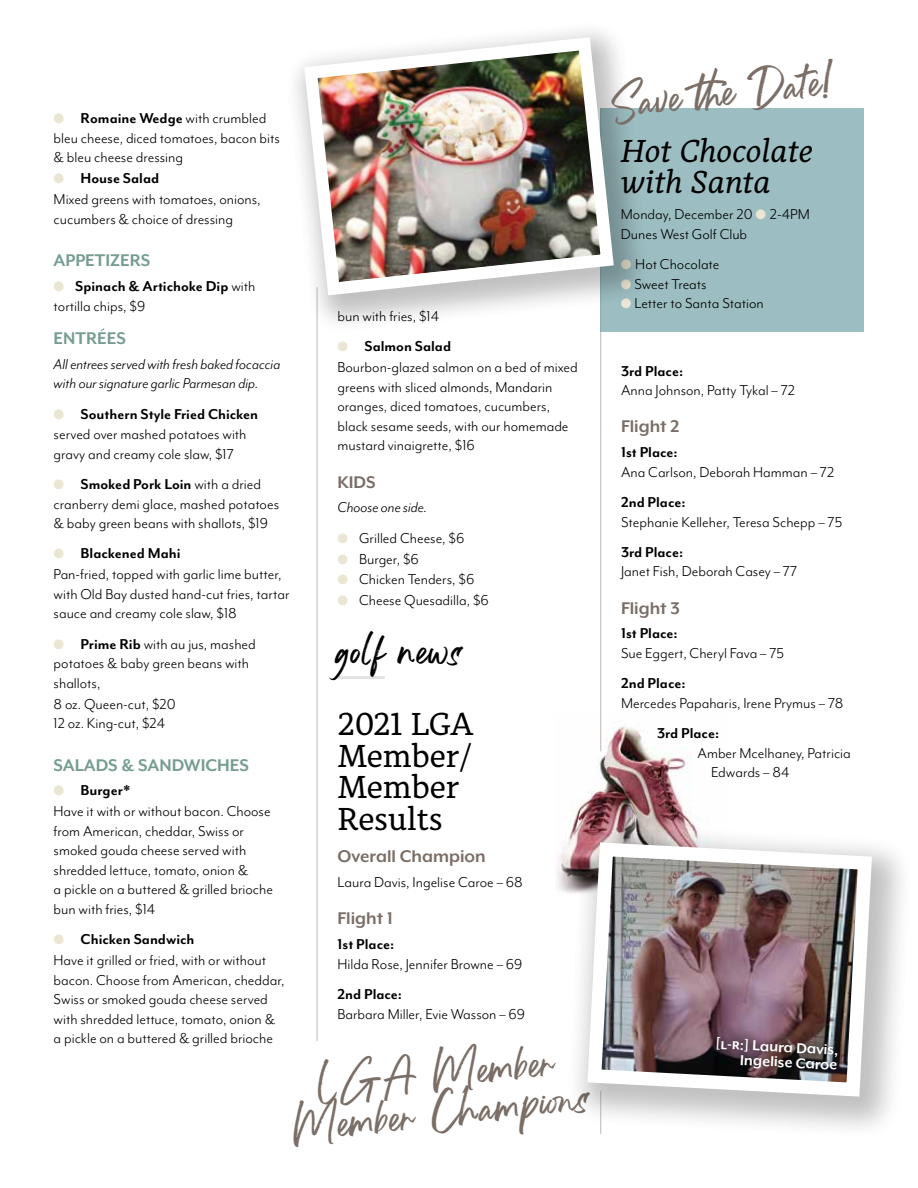
<style>
.page{position:relative;width:918px;height:1188px;background:#fff}
.page>*{position:absolute;margin:0;border:0;box-sizing:border-box;transform-origin:0 0}
.t1{font:31.5px/31.5px "Alkes";color:#000}
.t2{font:italic 31.5px/31.5px "Alkes";color:#000}
.t3{font:28.5px/39px "Costa Rica";color:#7a6e66;text-align:center}
.t4{font:27px "Costa Rica";letter-spacing:-.015em;color:#000}
.t5{font:700 19.5px "Mr Eaves XL Mod OT";color:#7a6e66}
.t6{font:700 19.5px "Mr Eaves XL Mod OT";color:#769d91}
.t7{font:16.5px/19.8px "Mr Eaves Mod OT";color:#000}
.t8{font:700 16.5px/19.5px "Mr Eaves Mod OT";color:#000}
.t9{font:italic 16.5px/19.5px "Mr Eaves Mod OT";color:#000}
.t10{font:700 16.5px/15px "Mr Eaves XL Mod OT";color:#fff;text-align:right}
.s1{color:#ebe6d3}
.s2{font-weight:700}
.s3{font-weight:400}
</style>
<div class="page">
<img style="left:557px;top:714px;width:134px;height:178px">
<hr style="left:317px;top:287px;width:1px;height:847px;background:#7a6e66">
<hr style="left:600px;top:108px;width:1px;height:643px;background:#7a6e66">
<hr style="left:338px;top:676px;width:47px;height:3px;background:#e4e2e0">
<div style="left:600px;top:108px;width:264px;height:224px;background:#9cbdc1"></div>
<div style="left:284px;top:19px;width:368px;height:316px;background:#000;opacity:.25"></div>
<img style="left:298px;top:31px;width:322px;height:271px">
<div style="left:297px;top:1041px;width:41px;height:108px;background:#fff"></div>
<div style="left:565px;top:822px;width:349px;height:319px;background:#000;opacity:.25"></div>
<img style="left:580px;top:835px;width:299px;height:269px">
<div style="left:709px;top:1029px;width:135px;height:48px;background:#000;opacity:.75"></div>
<hr style="left:600px;top:1091px;width:1px;height:43px;background:#7a6e66">
<h2 class="t3" style="left:610px;top:94px;width:228px;rotate:-6deg">Save th e Date!</h2>
<p class="t7" style="left:54px;top:109px;width:228px"><span class="s1">●</span> <span class="s2">Romaine Wedge</span> with crumbled bleu cheese, diced tomatoes, bacon bits &amp; bleu cheese dressing</p>
<p class="t7" style="left:54px;top:169px;width:209px;line-height:20.2px"><span class="s1">●</span> <span class="s2">House Salad<br></span>Mixed greens with tomatoes, onions, cucumbers &amp; choice of dressing</p>
<p class="t6" style="left:54px;top:251px;width:98px">APPETIZERS</p>
<p class="t8" style="left:54px;top:277px;width:203px"><span class="s1">●</span> Spinach &amp; Artichoke Dip <span class="s3">with tortilla chips, $9</span></p>
<p class="t6" style="left:54px;top:328px;width:74px">ENTRÉES</p>
<p class="t9" style="left:54px;top:354px;width:228px">All entrees served with fresh baked focaccia with our signature garlic Parmesan dip.</p>
<p class="t7" style="left:54px;top:404px;width:206px;line-height:20.2px"><span class="s1">●</span> <span class="s2">Southern Style Fried Chicken </span>served over mashed potatoes with gravy and creamy cole slaw, $17</p>
<p class="t7" style="left:54px;top:475px;width:227px"><span class="s1">●</span> <span class="s2">Smoked Pork Loin</span> with a dried cranberry demi glace, mashed potatoes &amp; baby green beans with shallots, $19</p>
<p class="t7" style="left:54px;top:544px;width:237px"><span class="s1">●</span> <span class="s2">Blackened Mahi<br></span>Pan-fried, topped with garlic lime butter, with Old Bay dusted hand-cut fries, tartar sauce and creamy cole slaw, $18</p>
<p class="t7" style="left:54px;top:634px;width:204px"><span class="s1">●</span> <span class="s2">Prime Rib</span> with au jus, mashed potatoes &amp; baby green beans with shallots,<br>8 oz. Queen-cut, $20<br>12 oz. King-cut, $24</p>
<p class="t6" style="left:54px;top:755px;width:197px">SALADS &amp; SANDWICHES</p>
<p class="t7" style="left:54px;top:781px;width:221px"><span class="s1">●</span> <span class="s2">Burger*<br></span>Have it with or without bacon. Choose from American, cheddar, Swiss or smoked gouda cheese served with shredded lettuce, tomato, onion &amp;<br>a pickle on a buttered &amp; grilled brioche bun with fries, $14</p>
<p class="t7" style="left:54px;top:930px;width:233px"><span class="s1">●</span> <span class="s2">Chicken Sandwich<br></span>Have it grilled or fried, with or without bacon. Choose from American, cheddar, Swiss or smoked gouda cheese served with shredded lettuce, tomato, onion &amp; a pickle on a buttered &amp; grilled brioche</p>
<h1 class="t2" style="left:621px;top:135px;width:193px">Hot Chocolate with Santa</h1>
<p class="t7" style="left:621px;top:205px;width:191px">Monday, December 20 <span class="s1">●</span> 2-4PM<br>Dunes West Golf Club</p>
<p class="t7" style="left:621px;top:254px;width:100px"><span class="s1">●</span> Hot Chocolate</p>
<p class="t7" style="left:621px;top:274px;width:87px"><span class="s1">●</span> Sweet Treats</p>
<p class="t7" style="left:621px;top:293px;width:144px"><span class="s1">●</span> Letter to Santa Station</p>
<p class="t7" style="left:338px;top:307px;width:103px">bun with fries, $14</p>
<p class="t7" style="left:338px;top:337px;width:242px"><span class="s1">●</span> <span class="s2">Salmon Salad<br></span>Bourbon-glazed salmon on a bed of mixed greens with sliced almonds, Mandarin oranges, diced tomatoes, cucumbers, black sesame seeds, with our homemade mustard vinaigrette, $16</p>
<p class="t5" style="left:338px;top:472px;width:40px">KIDS</p>
<p class="t9" style="left:338px;top:498px;width:91px">Choose one side.</p>
<p class="t7" style="left:338px;top:528px;width:128px"><span class="s1">●</span> Grilled Cheese, $6</p>
<p class="t7" style="left:338px;top:549px;width:83px"><span class="s1">●</span> Burger, $6</p>
<p class="t7" style="left:338px;top:570px;width:138px"><span class="s1">●</span> Chicken Tenders, $6</p>
<p class="t7" style="left:338px;top:591px;width:153px"><span class="s1">●</span> Cheese Quesadilla, $6</p>
<h3 class="t4" style="left:338px;top:644px;width:126px">golf news</h3>
<h1 class="t1" style="left:338px;top:707px;width:138px">2021 LGA<br>Member/<br>Member<br>Results</h1>
<p class="t5" style="left:338px;top:847px;width:150px">Overall Champion</p>
<p class="t7" style="left:338px;top:873px;width:187px">Laura Davis, Ingelise Caroe – 68</p>
<p class="t5" style="left:338px;top:909px;width:57px">Flight 1</p>
<p class="t8" style="left:338px;top:935px;width:58px">1st Place:</p>
<p class="t7" style="left:338px;top:954px;width:186px">Hilda Rose, Jennifer Browne – 69</p>
<p class="t8" style="left:338px;top:985px;width:66px">2nd Place:</p>
<p class="t7" style="left:338px;top:1004px;width:189px">Barbara Miller, Evie Wasson – 69</p>
<p class="t8" style="left:621px;top:361px;width:64px">3rd Place:</p>
<p class="t7" style="left:621px;top:381px;width:176px">Anna Johnson, Patty Tykal – 72</p>
<p class="t5" style="left:621px;top:417px;width:60px">Flight 2</p>
<p class="t8" style="left:621px;top:443px;width:58px">1st Place:</p>
<p class="t7" style="left:621px;top:462px;width:215px">Ana Carlson, Deborah Hamman – 72</p>
<p class="t8" style="left:621px;top:493px;width:66px">2nd Place:</p>
<p class="t7" style="left:621px;top:512px;width:223px">Stephanie Kelleher, Teresa Schepp – 75</p>
<p class="t8" style="left:621px;top:542px;width:64px">3rd Place:</p>
<p class="t7" style="left:621px;top:562px;width:178px">Janet Fish, Deborah Casey – 77</p>
<p class="t5" style="left:621px;top:598px;width:61px">Flight 3</p>
<p class="t8" style="left:621px;top:624px;width:58px">1st Place:</p>
<p class="t7" style="left:621px;top:643px;width:165px">Sue Eggert, Cheryl Fava – 75</p>
<p class="t8" style="left:621px;top:674px;width:66px">2nd Place:</p>
<p class="t7" style="left:621px;top:693px;width:224px">Mercedes Papaharis, Irene Prymus – 78</p>
<p class="t8" style="left:657px;top:724px;width:64px">3rd Place:</p>
<p class="t7" style="left:711px;top:743px;width:141px;text-indent:-13px">Amber Mcelhaney, Patricia<br>Edwards – 84</p>
<h2 class="t3" style="left:287px;top:1079px;width:300px;rotate:-6deg">LGA Member<br>Member Champion s</h2>
<p class="t10" style="left:716px;top:1036px;width:124px;rotate:3deg">[l-r:] Laura Davis,<br>Ingelise Caroe</p>
</div>
